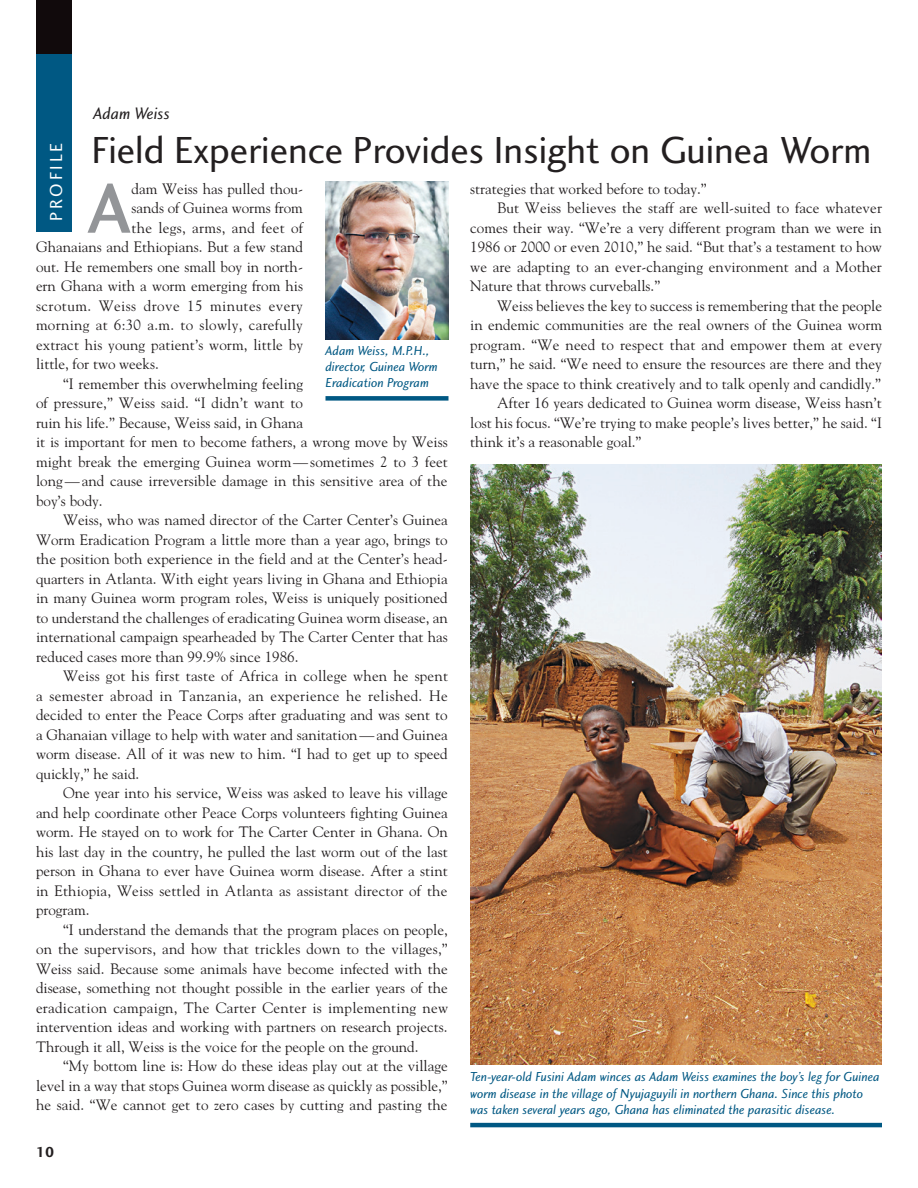
<style>
.page{position:relative;width:918px;height:1188px;background:#fff}
.page>*{position:absolute;margin:0;border:0;box-sizing:border-box;transform-origin:0 0}
.New_Body{font:73.5px "Charlotte Sans Medium Plain";color:#939598}
.New_Head{font:39px "Charlotte Sans Book Plain";color:#231f20}
.t1{font:18px "Charlotte Sans Book Plain";letter-spacing:.15em;color:#fff}
.Profile_head{font:17.25px "Charlotte Sans Book Italic Plain";color:#231f20}
.New_Body-2{font:15px/19.5px "Goudy";color:#231f20;text-align:justify}
.New_Body-3{font:15px "Goudy";letter-spacing:.02em;color:#231f20}
.New_Body-4{font:15px "Goudy";letter-spacing:.03em;color:#231f20}
.t2{font:15px "Charlotte Sans Bold Plain";color:#231f20}
.New_Caption_with_Rul{font:13.5px/16.2px "Charlotte Sans Book Italic Plain";color:#005883}
</style>
<div class="page">
<hr style="left:470px;top:1123px;width:412px;height:4px;background:#005883">
<div style="left:36px;top:0;width:36px;height:63px;background:#110a0c"></div>
<div style="left:36px;top:54px;width:36px;height:178px;background:#005883"></div>
<img style="left:326px;top:182px;width:122px;height:158px">
<div style="left:326px;top:396px;width:122px;height:5px;background:#005883"></div>
<img style="left:470px;top:464px;width:412px;height:600px">
<p class="Profile_head" style="left:93px;top:103px;width:78px">Adam Weiss</p>
<p class="New_Head" style="left:92px;top:127px;width:781px">Field Experience Provides Insight on Guinea Worm</p>
<p class="t1" style="left:45px;top:221px;width:80px;rotate:-90deg">PROFILE</p>
<p class="New_Body" style="left:87px;top:164px;width:46px">A</p>
<p class="New_Body-2" style="left:132px;top:178px;width:173px">dam Weiss has pulled thou-</p>
<p class="New_Body-2" style="left:470px;top:178px;width:238px">strategies that worked before to today.”</p>
<p class="New_Body-2" style="left:470px;top:198px;width:413px;text-indent:27px">But Weiss believes the staff are well-suited to face whatever comes their way. “We’re a very different program than we were in 1986 or 2000 or even 2010,” he said. “But that’s a testament to how we are adapting to an ever-changing environment and a Mother Nature that throws curveballs.”</p>
<p class="New_Body-2" style="left:470px;top:295px;width:414px;text-indent:27px">Weiss believes the key to success is remembering that the people in endemic communities are the real owners of the Guinea worm program. “We need to respect that and empower them at every turn,” he said. “We need to ensure the resources are there and they have the space to think creatively and to talk openly and candidly.”</p>
<p class="New_Body-2" style="left:470px;top:393px;width:413px;text-indent:27px">After 16 years dedicated to Guinea worm disease, Weiss hasn’t lost his focus. “We’re trying to make people’s lives better,” he said. “I think it’s a reasonable goal.”</p>
<p class="New_Body-2" style="left:132px;top:198px;width:173px">sands of Guinea worms from</p>
<p class="New_Body-3" style="left:132px;top:218px;width:173px">the legs, arms, and feet of</p>
<p class="New_Body-2" style="left:36px;top:237px;width:269px">Ghanaians and Ethiopians. But a few stand</p>
<p class="New_Body-2" style="left:36px;top:256px;width:269px">out. He remembers one small boy in north-</p>
<p class="New_Body-2" style="left:36px;top:276px;width:269px">ern Ghana with a worm emerging from his</p>
<p class="New_Body-4" style="left:36px;top:296px;width:268px">scrotum. Weiss drove 15 minutes every</p>
<p class="New_Body-3" style="left:36px;top:316px;width:268px">morning at 6:30 a.m. to slowly, carefully</p>
<p class="New_Body-2" style="left:36px;top:334px;width:269px">extract his young patient’s worm, little by</p>
<p class="New_Body-2" style="left:36px;top:354px;width:124px">little, for two weeks.</p>
<p class="New_Body-2" style="left:36px;top:373px;width:413px;text-align:left;text-indent:27px">“I remember this overwhelming feeling<br>of pressure,” Weiss said. “I didn’t want to<br>ruin his life.” Because, Weiss said, in Ghana<br>it is important for men to become fathers, a wrong move by Weiss might break the emerging Guinea worm—sometimes 2 to 3 feet long—and cause irreversible damage in this sensitive area of the boy’s body.</p>
<p class="New_Body-2" style="left:36px;top:510px;width:413px;text-indent:27px">Weiss, who was named director of the Carter Center’s Guinea Worm Eradication Program a little more than a year ago, brings to the position both experience in the field and at the Center’s head&shy;quarters in Atlanta. With eight years living in Ghana and Ethiopia in many Guinea worm program roles, Weiss is uniquely positioned to understand the challenges of eradicating Guinea worm disease, an international campaign spearheaded by The Carter Center that has reduced cases more than 99.9% since 1986.</p>
<p class="New_Body-2" style="left:36px;top:666px;width:414px;text-indent:27px">Weiss got his first taste of Africa in college when he spent a semester abroad in Tanzania, an experience he relished. He decided to enter the Peace Corps after graduating and was sent to a Ghanaian village to help with water and sanitation—and Guinea worm disease. All of it was new to him. “I had to get up to speed quickly,” he said.</p>
<p class="New_Body-2" style="left:36px;top:783px;width:413px;text-indent:27px">One year into his service, Weiss was asked to leave his village and help coordinate other Peace Corps volunteers fighting Guinea worm. He stayed on to work for The Carter Center in Ghana. On his last day in the country, he pulled the last worm out of the last person in Ghana to ever have Guinea worm disease. After a stint in Ethiopia, Weiss settled in Atlanta as assistant director of the program.</p>
<p class="New_Body-2" style="left:36px;top:919px;width:414px;text-indent:27px">“I understand the demands that the program places on people, on the supervisors, and how that trickles down to the villages,” Weiss said. Because some animals have become infected with the disease, something not thought possible in the earlier years of the eradication campaign, The Carter Center is implementing new intervention ideas and working with partners on research projects.<br>Through it all, Weiss is the voice for the people on the ground.</p>
<p class="New_Body-2" style="left:36px;top:1056px;width:413px;text-indent:27px">“My bottom line is: How do these ideas play out at the village level in a way that stops Guinea worm disease as quickly as possible,” he said. “We cannot get to zero cases by cutting and pasting the</p>
<p class="New_Caption_with_Rul" style="left:326px;top:342px;width:114px">Adam Weiss, M.P.H., director, Guinea Worm<br>Eradication Program</p>
<p class="New_Caption_with_Rul" style="left:470px;top:1069px;width:411px">Ten-year-old Fusini Adam winces as Adam Weiss examines the boy’s leg for Guinea worm disease in the village of Nyujaguyili in northern Ghana. Since this photo was taken several years ago, Ghana has eliminated the parasitic disease.</p>
<p class="t2" style="left:36px;top:1143px;width:20px">10</p>
</div>
